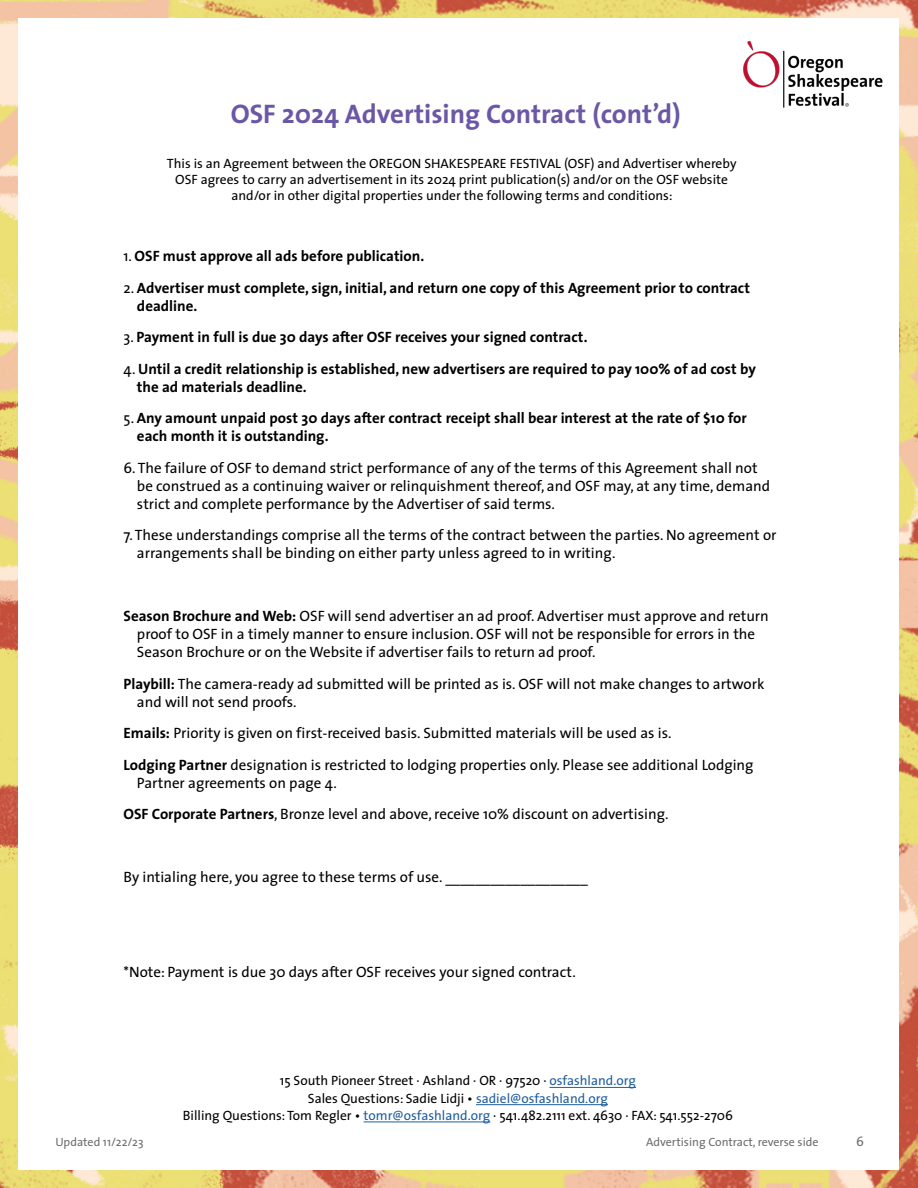
<style>
.page{position:relative;width:918px;height:1188px;background:#fff}
.page>*{position:absolute;margin:0;border:0;box-sizing:border-box;transform-origin:0 0}
.t1{font:700 27px "The Sans";color:#6b57a5}
.t2{font:15px/18px "The Sans";color:#000}
.t3{font:700 15px/18px "The Sans";color:#000}
.t4{font:13.5px/17.2px "The Sans";color:#000;text-align:center}
.t5{font:13.5px "The Sans";color:#6d6e71}
.t6{font:12px "The Sans";color:#6d6e71}
.s1{font-weight:400}
.s2{font-weight:700}
.s3{color:#215e9e}
</style>
<div class="page">
<img style="left:0;top:0;width:918px;height:1188px">
<div style="left:18px;top:18px;width:880px;height:1152px;background:#fff"></div>
<img style="left:743px;top:40px;width:140px;height:68px">
<hr style="left:550px;top:1087px;width:86px;height:1px;background:#215e9e">
<hr style="left:476px;top:1104px;width:132px;height:1px;background:#215e9e">
<hr style="left:364px;top:1122px;width:126px;height:1px;background:#215e9e">
<h1 class="t1" style="left:231px;top:91px;width:452px">OSF 2024 Advertising Contract (cont’d)</h1>
<p class="t4" style="left:167px;top:154px;width:571px;line-height:16.2px">This is an Agreement between the OREGON SHAKESPEARE FESTIVAL (OSF) and Advertiser whereby<br>OSF agrees to carry an advertisement in its 2024 print publication(s) and/or on the OSF website and/or in other digital properties under the following terms and conditions:</p>
<p class="t3" style="left:123px;top:247px;width:302px"><span class="s1">1.</span> OSF must approve all ads before publication.</p>
<p class="t3" style="left:137px;top:278px;width:615px;text-indent:-14px"><span class="s1">2.</span> Advertiser must complete, sign, initial, and return one copy of this Agreement prior to contract deadline.</p>
<p class="t3" style="left:123px;top:328px;width:466px"><span class="s1">3.</span> Payment in full is due 30 days after OSF receives your signed contract.</p>
<p class="t3" style="left:137px;top:359px;width:621px;text-indent:-14px"><span class="s1">4.</span> Until a credit relationship is established, new advertisers are required to pay 100% of ad cost by the ad materials deadline.</p>
<p class="t3" style="left:137px;top:409px;width:611px;text-indent:-14px"><span class="s1">5.</span> Any amount unpaid post 30 days after contract receipt shall bear interest at the rate of $10 for each month it is outstanding.</p>
<p class="t2" style="left:137px;top:458px;width:635px;text-indent:-14px">6. The failure of OSF to demand strict performance of any of the terms of this Agreement shall not be construed as a continuing waiver or relinquishment thereof, and OSF may, at any time, demand strict and complete performance by the Advertiser of said terms.</p>
<p class="t2" style="left:137px;top:526px;width:641px;text-indent:-14px">7. These understandings comprise all the terms of the contract between the parties. No agreement or arrangements shall be binding on either party unless agreed to in writing.</p>
<p class="t2" style="left:137px;top:607px;width:633px;text-indent:-14px"><span class="s2">Season Brochure and Web:</span> OSF will send advertiser an ad proof. Advertiser must approve and return proof to OSF in a timely manner to ensure inclusion. OSF will not be responsible for errors in the<br>Season Brochure or on the Website if advertiser fails to return ad proof.</p>
<p class="t2" style="left:137px;top:674px;width:629px;text-indent:-14px"><span class="s2">Playbill:</span> The camera-ready ad submitted will be printed as is. OSF will not make changes to artwork and will not send proofs.</p>
<p class="t2" style="left:123px;top:717px;width:632px;line-height:31.5px"><span class="s2">Emails:</span> Priority is given on first-received basis. Submitted materials will be used as is.<br><span class="s2">Lodging Partner</span> designation is restricted to lodging properties only. Please see additional Lodging</p>
<p class="t2" style="left:123px;top:766px;width:547px;line-height:31.5px;text-indent:14px">Partner agreements on page 4.<br><span class="s2">OSF Corporate Partners</span>, Bronze level and above, receive 10% discount on advertising.</p>
<p class="t2" style="left:123px;top:868px;width:466px">By intialing here, you agree to these terms of use. ___________________</p>
<p class="t2" style="left:123px;top:962px;width:454px">*Note: Payment is due 30 days after OSF receives your signed contract.</p>
<p class="t4" style="left:183px;top:1072px;width:552px">15 South Pioneer Street · Ashland · OR · 97520 · <span class="s3">osfashland.org<br></span>Sales Questions: Sadie Lidji • <span class="s3">sadiel@osfashland.org<br></span>Billing Questions: Tom Regler • <span class="s3">tomr@osfashland.org</span> · 541.482.2111 ext. 4630 · FAX: 541.552-2706</p>
<p class="t6" style="left:55px;top:1131px;width:90px">Updated 11/22/23</p>
<p class="t6" style="left:646px;top:1131px;width:174px">Advertising Contract, reverse side</p>
<p class="t5" style="left:856px;top:1130px;width:9px">6</p>
</div>
